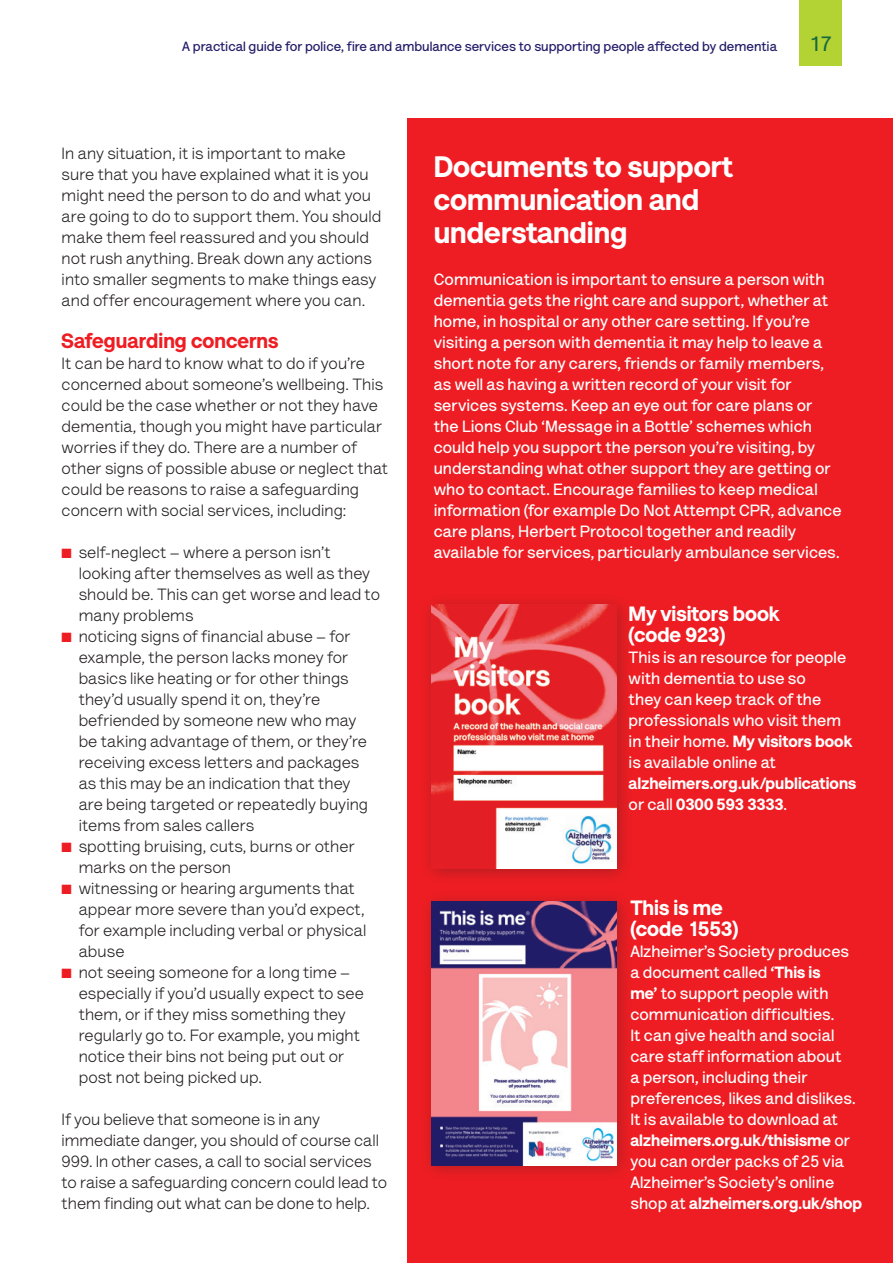
<style>
.page{position:relative;width:893px;height:1263px;background:#fff}
.page>*{position:absolute;margin:0;border:0;box-sizing:border-box;transform-origin:0 0}
.t1{font:900 30px/33px "AS Lettera Text";color:#fff}
.t2{font:900 21px/21px "AS Lettera Text";color:#fff}
.t3{font:900 21px "AS Lettera Text";color:#ee1d23}
.t4{font:700 21px "AS Lettera Text";color:#166841}
.t5{font:16.5px/21px "AS Lettera Text";letter-spacing:.005em;color:#231f20}
.t6{font:700 16.5px/21px "AS Lettera Text";letter-spacing:.005em;color:#fff}
.t7{font:900 16.5px/21px "AS Lettera Text";letter-spacing:.005em;color:#fff}
.t8{font:700 13.5px "AS Lettera Text";color:#211c67}
.s1{color:#ee1d23}
.s2{font-weight:900}
.s3{font-weight:700}
</style>
<div class="page">
<div style="left:799px;top:0;width:43px;height:66px;background:#b3d234"></div>
<div style="left:407px;top:119px;width:486px;height:1144px;background:#ee1d23"></div>
<div style="left:419px;top:592px;width:215px;height:293px;background:#231f20;opacity:.3"></div>
<img style="left:432px;top:605px;width:185px;height:263px">
<div style="left:419px;top:889px;width:215px;height:293px;background:#231f20;opacity:.3"></div>
<img style="left:432px;top:901px;width:185px;height:264px">
<p class="t8" style="left:182px;top:36px;width:596px">A practical guide for police, fire and ambulance services to supporting people affected by dementia</p>
<p class="t4" style="left:809px;top:28px;width:25px">17</p>
<p class="t5" style="left:62px;top:142px;width:321px">In any situation, it is important to make sure that you have explained what it is you might need the person to do and what you are going to do to support them. You should make them feel reassured and you should not rush anything. Break down any actions into smaller segments to make things easy and offer encouragement where you can.</p>
<p class="t3" style="left:62px;top:324px;width:218px">Safeguarding concerns</p>
<p class="t5" style="left:62px;top:352px;width:328px">It can be hard to know what to do if you’re concerned about someone’s wellbeing. This could be the case whether or not they have dementia, though you might have particular worries if they do. There are a number of other signs of possible abuse or neglect that could be reasons to raise a safeguarding concern with social services, including:</p>
<p class="t5" style="left:79px;top:541px;width:303px;text-indent:-17px"><span class="s1">■</span> self-neglect – where a person isn’t looking after themselves as well as they should be. This can get worse and lead to many problems</p>
<p class="t5" style="left:79px;top:625px;width:291px;text-indent:-17px"><span class="s1">■</span> noticing signs of financial abuse – for example, the person lacks money for basics like heating or for other things they’d usually spend it on, they’re befriended by someone new who may be taking advantage of them, or they’re receiving excess letters and packages as this may be an indication that they are being targeted or repeatedly buying items from sales callers</p>
<p class="t5" style="left:79px;top:835px;width:278px;text-indent:-17px"><span class="s1">■</span> spotting bruising, cuts, burns or other marks on the person</p>
<p class="t5" style="left:79px;top:877px;width:289px;text-indent:-17px"><span class="s1">■</span> witnessing or hearing arguments that appear more severe than you’d expect, for example including verbal or physical abuse</p>
<p class="t5" style="left:79px;top:961px;width:287px;text-indent:-17px"><span class="s1">■</span> not seeing someone for a long time – especially if you’d usually expect to see them, or if they miss something they regularly go to. For example, you might notice their bins not being put out or post not being picked up.</p>
<p class="t5" style="left:62px;top:1108px;width:327px">If you believe that someone is in any immediate danger, you should of course call 999. In other cases, a call to social services to raise a safeguarding concern could lead to them finding out what can be done to help.</p>
<h1 class="t1" style="left:434px;top:148px;width:300px">Documents to support communication and understanding</h1>
<p class="t6" style="left:434px;top:268px;width:409px">Communication is important to ensure a person with dementia gets the right care and support, whether at home, in hospital or any other care setting. If you’re visiting a person with dementia it may help to leave a short note for any carers, friends or family members, as well as having a written record of your visit for services systems. Keep an eye out for care plans or<br>the Lions Club ‘Message in a Bottle’ schemes which could help you support the person you’re visiting, by understanding what other support they are getting or who to contact. Encourage families to keep medical information (for example Do Not Attempt CPR, advance care plans, Herbert Protocol together and readily available for services, particularly ambulance services.</p>
<p class="t2" style="left:629px;top:602px;width:153px">My visitors book (code 923)</p>
<p class="t6" style="left:629px;top:646px;width:225px">This is an resource for people with dementia to use so<br>they can keep track of the professionals who visit them in their home. <span class="s2">My visitors book </span>is available online at</p>
<p class="t7" style="left:629px;top:772px;width:229px">alzheimers.org.uk/publications <span class="s3">or call</span> 0300 593 3333<span class="s3">.</span></p>
<p class="t2" style="left:630px;top:896px;width:109px">This is me (code 1553)</p>
<p class="t6" style="left:630px;top:940px;width:233px">Alzheimer’s Society produces<br>a document called <span class="s2">‘This is<br>me’</span> to support people with communication difficulties.<br>It can give health and social care staff information about<br>a person, including their preferences, likes and dislikes.<br>It is available to download at <span class="s2">alzheimers.org.uk/thisisme</span> or you can order packs of 25 via<br>Alzheimer’s Society’s online shop at <span class="s2">alzheimers.org.uk/shop</span></p>
</div>
